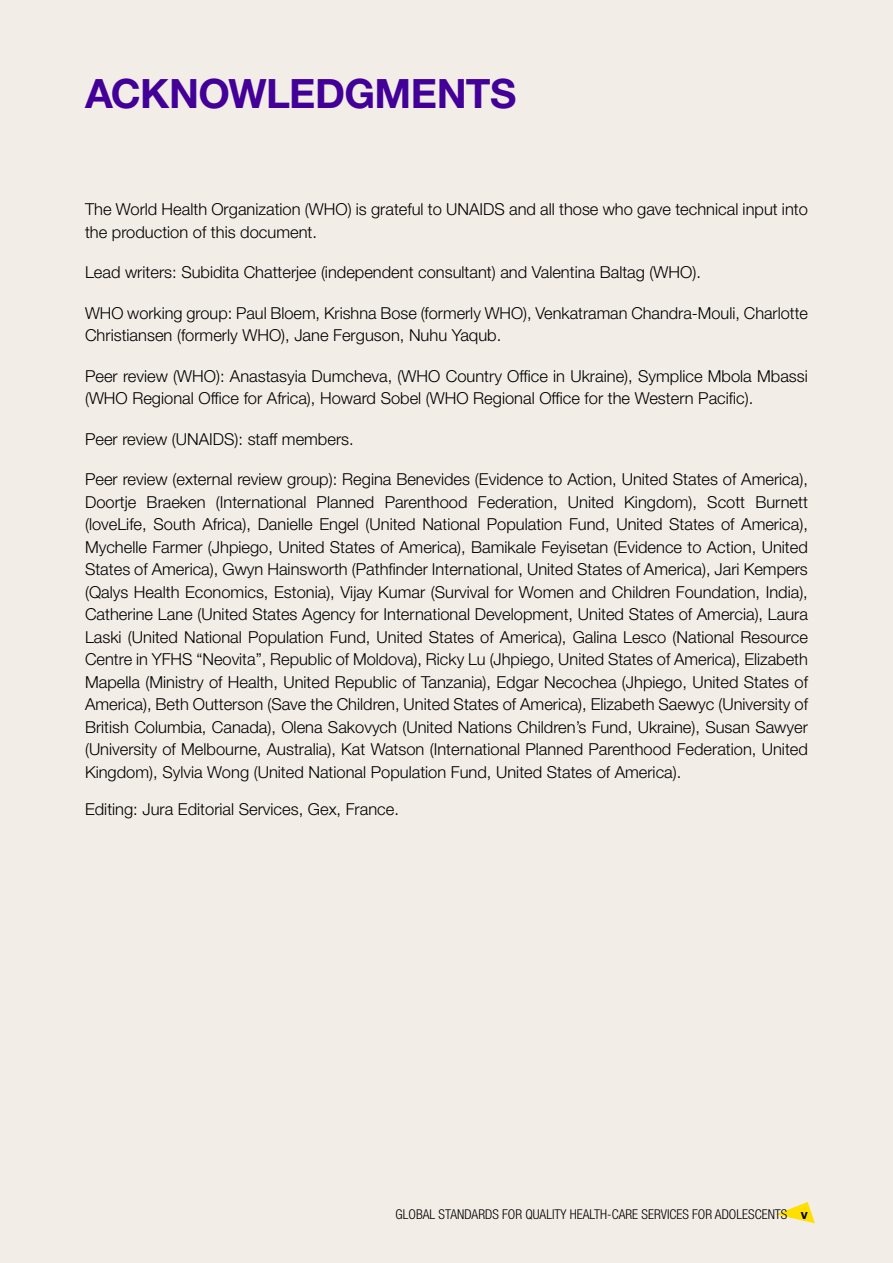
<style>
.page{position:relative;width:893px;height:1263px;background:#f3ede7}
.page>*{position:absolute;margin:0;border:0;box-sizing:border-box;transform-origin:0 0}
.t1{font:700 40.5px "Helvetica Neue LT Std";letter-spacing:-.015em;color:#430098}
.t2{font:300 16.5px/22.5px "Helvetica Neue LT Std";color:#000}
.t3{font:300 condensed 13.5px "Helvetica Neue LT Std";color:#000}
.s1{font-weight:700;font-stretch:normal}
</style>
<div class="page">
<svg style="left:776px;top:1202px;width:39px;height:21px"></svg>
<h1 class="t1" style="left:85px;top:68px;width:433px">ACKNOWLEDGMENTS</h1>
<p class="t2" style="left:85px;top:198px;width:724px">The World Health Organization (WHO) is grateful to UNAIDS and all those who gave technical input into the production of this document.</p>
<p class="t2" style="left:85px;top:261px;width:617px">Lead writers: Subidita Chatterjee (independent consultant) and Valentina Baltag (WHO).</p>
<p class="t2" style="left:85px;top:301px;width:724px">WHO working group: Paul Bloem, Krishna Bose (formerly WHO), Venkatraman Chandra-Mouli, Charlotte<br>Christiansen (formerly WHO), Jane Ferguson, Nuhu Yaqub.</p>
<p class="t2" style="left:85px;top:364px;width:724px">Peer review (WHO): Anastasyia Dumcheva, (WHO Country Office in Ukraine), Symplice Mbola Mbassi (WHO Regional Office for Africa), Howard Sobel (WHO Regional Office for the Western Pacific).</p>
<p class="t2" style="left:85px;top:427px;width:270px">Peer review (UNAIDS): staff members.</p>
<p class="t2" style="left:85px;top:468px;width:724px;text-align:justify">Peer review (external review group): Regina Benevides (Evidence to Action, United States of America), Doortje Braeken (International Planned Parenthood Federation, United Kingdom), Scott Burnett (loveLife, South Africa), Danielle Engel (United National Population Fund, United States of America), Mychelle Farmer (Jhpiego, United States of America), Bamikale Feyisetan (Evidence to Action, United States of America), Gwyn Hainsworth (Pathfinder International, United States of America), Jari Kempers (Qalys Health Economics, Estonia), Vijay Kumar (Survival for Women and Children Foundation, India), Catherine Lane (United States Agency for International Development, United States of Amercia), Laura Laski (United National Population Fund, United States of America), Galina Lesco (National Resource Centre in YFHS “Neovita”, Republic of Moldova), Ricky Lu (Jhpiego, United States of America), Elizabeth Mapella (Ministry of Health, United Republic of Tanzania), Edgar Necochea (Jhpiego, United States of America), Beth Outterson (Save the Children, United States of America), Elizabeth Saewyc (University of British Columbia, Canada), Olena Sakovych (United Nations Children’s Fund, Ukraine), Susan Sawyer (University of Melbourne, Australia), Kat Watson (International Planned Parenthood Federation, United Kingdom), Sylvia Wong (United National Population Fund, United States of America).</p>
<p class="t2" style="left:85px;top:798px;width:315px">Editing: Jura Editorial Services, Gex, France.</p>
<p class="t3" style="left:396px;top:1206px;width:414px">GLOBAL STANDARDS FOR QUALITY HEALTH-CARE SERVICES FOR ADOLESCENTS <span class="s1">v</span></p>
</div>
